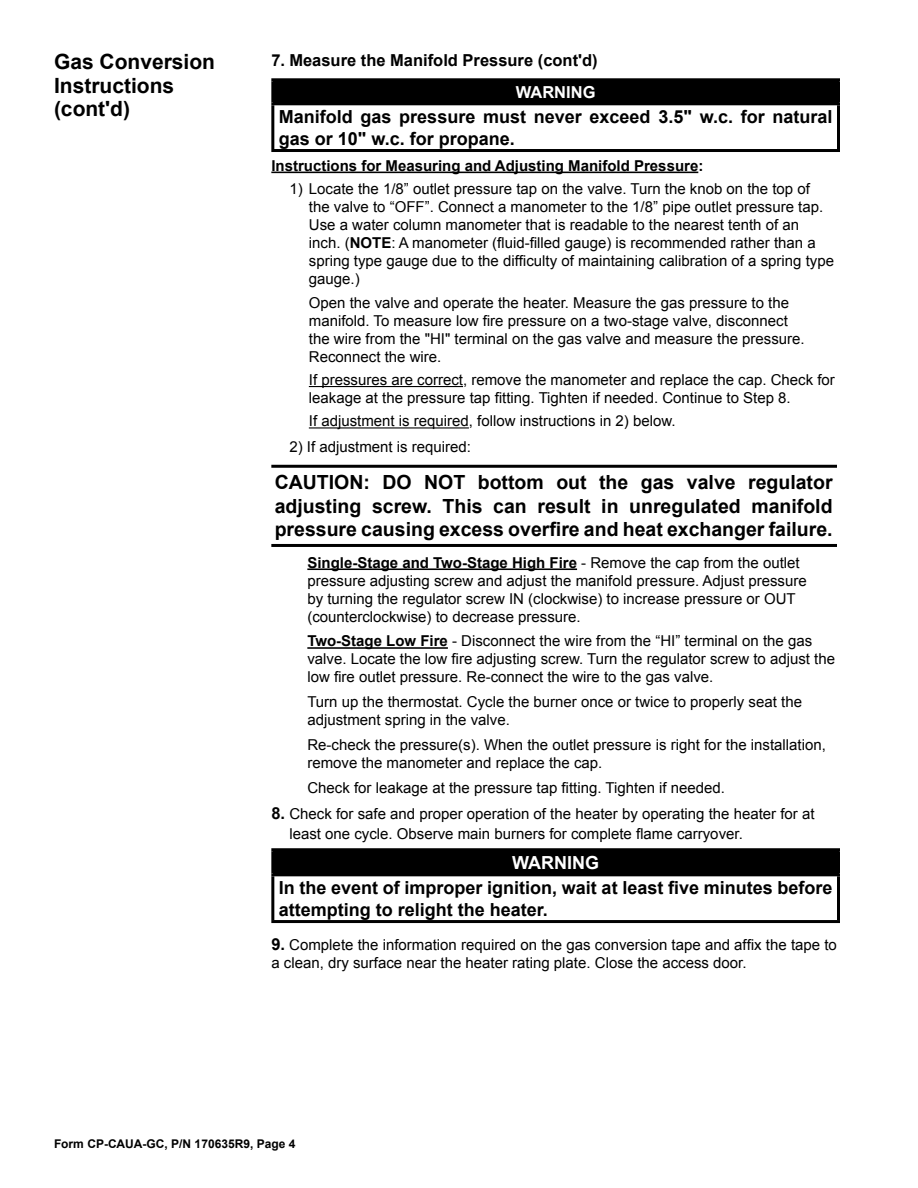
<style>
.page{position:relative;width:918px;height:1188px;background:#fff}
.page>*{position:absolute;margin:0;border:0;box-sizing:border-box;transform-origin:0 0}
.t1{font:700 21px/23.2px "Arial";color:#000}
.t2{font:700 19.5px/23.4px "Arial";color:#000;text-align:justify}
.t3{font:700 18px/21.6px "Arial";color:#000}
.t4{font:700 18px "Arial";color:#fff}
.t5{font:700 16.5px "Arial";color:#000}
.t6{font:700 16.5px "Arial";color:#fff}
.t7{font:15px/18px "Arial";color:#000}
.t8{font:700 15px "Arial";color:#000}
.t9{font:700 12px "Arial";color:#000}
.s1{font-weight:700}
.s2{font-weight:700;font-size:16.5px}
</style>
<div class="page">
<hr style="left:271px;top:172px;width:427px;height:1px;background:#000">
<hr style="left:309px;top:386px;width:154px;height:1px;background:#000">
<hr style="left:309px;top:427px;width:160px;height:2px;background:#000">
<hr style="left:271px;top:465px;width:566px;height:3px;background:#000">
<hr style="left:271px;top:544px;width:566px;height:3px;background:#000">
<hr style="left:307px;top:568px;width:270px;height:2px;background:#000">
<hr style="left:307px;top:647px;width:141px;height:2px;background:#000">
<div style="left:273px;top:80px;width:565px;height:24px;background:#000"></div>
<hr style="left:271px;top:78px;width:569px;height:3px;background:#000">
<hr style="left:271px;top:81px;width:3px;height:21px;background:#000">
<hr style="left:837px;top:81px;width:3px;height:21px;background:#000">
<hr style="left:271px;top:102px;width:569px;height:3px;background:#000">
<hr style="left:271px;top:105px;width:3px;height:44px;background:#000">
<hr style="left:837px;top:105px;width:3px;height:44px;background:#000">
<hr style="left:271px;top:149px;width:569px;height:3px;background:#000">
<div style="left:273px;top:850px;width:565px;height:25px;background:#000"></div>
<hr style="left:271px;top:848px;width:569px;height:3px;background:#000">
<hr style="left:271px;top:851px;width:3px;height:22px;background:#000">
<hr style="left:837px;top:851px;width:3px;height:22px;background:#000">
<hr style="left:271px;top:873px;width:569px;height:3px;background:#000">
<hr style="left:271px;top:876px;width:3px;height:44px;background:#000">
<hr style="left:837px;top:876px;width:3px;height:44px;background:#000">
<hr style="left:271px;top:920px;width:569px;height:3px;background:#000">
<h1 class="t1" style="left:54px;top:51px;width:163px">Gas Conversion<br>Instructions (cont'd)</h1>
<p class="t5" style="left:271px;top:49px;width:328px">7. Measure the Manifold Pressure (cont'd)</p>
<p class="t6" style="left:516px;top:81px;width:81px">WARNING</p>
<p class="t3" style="left:279px;top:106px;width:555px">Manifold gas pressure must never exceed 3.5" w.c. for natural gas or 10" w.c. for propane.</p>
<p class="t8" style="left:271px;top:155px;width:433px">Instructions for Measuring and Adjusting Manifold Pressure:</p>
<p class="t7" style="left:309px;top:180px;width:527px;text-indent:-20px">1) Locate the 1/8” outlet pressure tap on the valve. Turn the knob on the top of the valve to “OFF”. Connect a manometer to the 1/8” pipe outlet pressure tap.<br>Use a water column manometer that is readable to the nearest tenth of an inch. (<span class="s1">NOTE</span>: A manometer (fluid-filled gauge) is recommended rather than a spring type gauge due to the difficulty of maintaining calibration of a spring type gauge.)</p>
<p class="t7" style="left:309px;top:293px;width:497px">Open the valve and operate the heater. Measure the gas pressure to the manifold. To measure low fire pressure on a two-stage valve, disconnect the wire from the "HI" terminal on the gas valve and measure the pressure.<br>Reconnect the wire.</p>
<p class="t7" style="left:309px;top:371px;width:528px">If pressures are correct, remove the manometer and replace the cap. Check for leakage at the pressure tap fitting. Tighten if needed. Continue to Step 8.</p>
<p class="t7" style="left:309px;top:412px;width:368px">If adjustment is required, follow instructions in 2) below.</p>
<p class="t7" style="left:289px;top:438px;width:183px">2) If adjustment is required:</p>
<h2 class="t2" style="left:275px;top:471px;width:559px">CAUTION: DO NOT bottom out the gas valve regulator adjusting screw. This can result in unregulated manifold pressure causing excess overfire and heat exchanger failure.</h2>
<p class="t7" style="left:307px;top:554px;width:501px"><span class="s1">Single-Stage and Two-Stage High Fire</span> - Remove the cap from the outlet pressure adjusting screw and adjust the manifold pressure. Adjust pressure by turning the regulator screw IN (clockwise) to increase pressure or OUT (counterclockwise) to decrease pressure.</p>
<p class="t7" style="left:307px;top:632px;width:529px"><span class="s1">Two-Stage Low Fire</span> - Disconnect the wire from the “HI” terminal on the gas valve. Locate the low fire adjusting screw. Turn the regulator screw to adjust the low fire outlet pressure. Re-connect the wire to the gas valve.</p>
<p class="t7" style="left:307px;top:693px;width:496px">Turn up the thermostat. Cycle the burner once or twice to properly seat the adjustment spring in the valve.</p>
<p class="t7" style="left:307px;top:736px;width:520px">Re-check the pressure(s). When the outlet pressure is right for the installation, remove the manometer and replace the cap.</p>
<p class="t7" style="left:307px;top:779px;width:419px">Check for leakage at the pressure tap fitting. Tighten if needed.</p>
<p class="t7" style="left:289px;top:804px;width:527px;line-height:19.8px;text-indent:-18px"><span class="s2">8.</span> Check for safe and proper operation of the heater by operating the heater for at least one cycle. Observe main burners for complete flame carryover.</p>
<p class="t4" style="left:512px;top:851px;width:88px">WARNING</p>
<p class="t3" style="left:279px;top:877px;width:555px">In the event of improper ignition, wait at least five minutes before attempting to relight the heater.</p>
<p class="t7" style="left:271px;top:936px;width:567px"><span class="s2">9.</span> Complete the information required on the gas conversion tape and affix the tape to a clean, dry surface near the heater rating plate. Close the access door.</p>
<p class="t9" style="left:54px;top:1136px;width:243px">Form CP-CAUA-GC, P/N 170635R9, Page 4</p>
</div>
